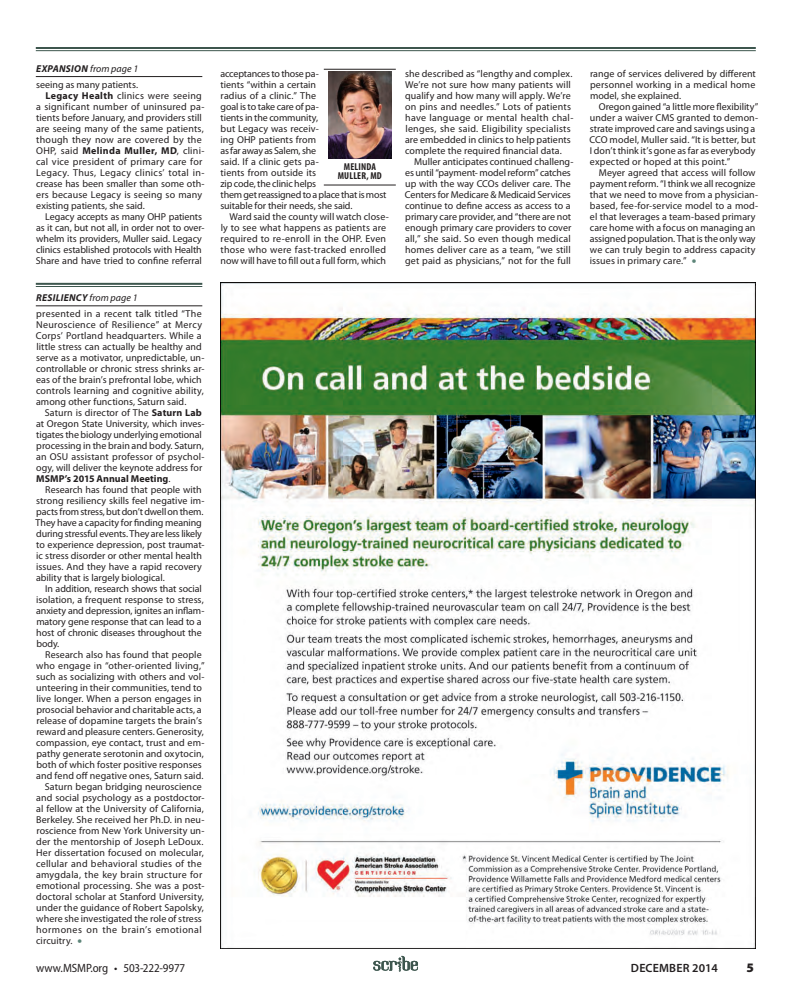
<style>
.page{position:relative;width:792px;height:1008px;background:#fff}
.page>*{position:absolute;margin:0;border:0;box-sizing:border-box;transform-origin:0 0}
.t1{font:900 13px "Myriad Pro";color:#231f20}
.t2{font:semi-condensed 12px "Myriad Pro";letter-spacing:-.01em;color:#231f20}
.t3{font:600 12px "Myriad Pro";letter-spacing:.01em;color:#231f20}
.B1_-_MyriadPro_Reg_1{font:10px/11px "Myriad Pro";letter-spacing:.005em;color:#231f20}
.Cont_From_MyriadPro{font:italic 700 10px "Myriad Pro";letter-spacing:.03em;color:#231f20}
.C1_Headshot_MyriadPr{font:700 condensed 10px/9px "Myriad Pro";letter-spacing:.015em;color:#231f20;text-align:center}
.s1{font-weight:400}
.s2{font-weight:700}
.s3{color:#5d8579}
</style>
<div class="page">
<svg style="left:373px;top:956px;width:45px;height:16px"></svg>
<img style="left:221px;top:283px;width:535px;height:666px">
<hr style="left:36px;top:76px;width:166px;height:1px;background:#231f20">
<img style="left:328px;top:72px;width:63px;height:87px">
<hr style="left:324px;top:185px;width:72px;height:1px;background:#231f20">
<hr style="left:324px;top:69px;width:72px;height:1px;background:#231f20">
<hr style="left:36px;top:47px;width:720px;height:2px;background:#3d564e">
<hr style="left:36px;top:50px;width:720px;height:1px;background:#3d564e">
<hr style="left:36px;top:283px;width:166px;height:2px;background:#3d564e">
<hr style="left:36px;top:286px;width:166px;height:1px;background:#3d564e">
<hr style="left:36px;top:306px;width:166px;height:1px;background:#231f20">
<p class="Cont_From_MyriadPro" style="left:36px;top:62px;width:104px">EXPANSION <span class="s1">from page 1</span></p>
<p class="B1_-_MyriadPro_Reg_1" style="left:36px;top:79px;width:103px">seeing as many patients.</p>
<p class="B1_-_MyriadPro_Reg_1" style="left:36px;top:90px;width:170px;text-indent:9px"><span class="s2">Legacy Health</span> clinics were seeing a significant number of uninsured pa&shy;tients before January, and providers still are seeing many of the same patients, though they now are covered by the OHP, said <span class="s2">Melinda Muller, MD</span>, clini&shy;cal vice president of primary care for Legacy. Thus, Legacy clinics’ total in&shy;crease has been smaller than some oth&shy;ers because Legacy is seeing so many existing patients, she said.</p>
<p class="B1_-_MyriadPro_Reg_1" style="left:36px;top:211px;width:170px;text-indent:9px">Legacy accepts as many OHP patients as it can, but not all, in order not to over&shy;whelm its providers, Muller said. Legacy clinics established protocols with Health Share and have tried to confine referral</p>
<p class="Cont_From_MyriadPro" style="left:36px;top:291px;width:103px">RESILIENCY <span class="s1">from page 1</span></p>
<p class="B1_-_MyriadPro_Reg_1" style="left:36px;top:308px;width:170px">presented in a recent talk titled “The Neuroscience of Resilience” at Mercy Corps’ Portland headquarters. While a little stress can actually be healthy and serve as a motivator, unpredictable, un&shy;controllable or chronic stress shrinks ar&shy;eas of the brain’s prefrontal lobe, which controls learning and cognitive ability, among other functions, Saturn said.</p>
<p class="B1_-_MyriadPro_Reg_1" style="left:36px;top:407px;width:170px;text-indent:9px">Saturn is director of The <span class="s2">Saturn Lab </span>at Oregon State University, which inves&shy;tigates the biology underlying emotional processing in the brain and body. Saturn, an OSU assistant professor of psychol&shy;ogy, will deliver the keynote address for <span class="s2">MSMP’s 2015 Annual Meeting</span>.</p>
<p class="B1_-_MyriadPro_Reg_1" style="left:36px;top:484px;width:170px;text-indent:10px">Research has found that people with strong resiliency skills feel negative im&shy;pacts from stress, but don’t dwell on them.<br>They have a capacity for finding meaning during stressful events. They are less likely to experience depression, post traumat&shy;ic stress disorder or other mental health issues. And they have a rapid recovery ability that is largely biological.</p>
<p class="B1_-_MyriadPro_Reg_1" style="left:36px;top:583px;width:170px;text-indent:9px">In addition, research shows that social isolation, a frequent response to stress, anxiety and depression, ignites an inflam&shy;matory gene response that can lead to a host of chronic diseases throughout the body.</p>
<p class="B1_-_MyriadPro_Reg_1" style="left:36px;top:649px;width:170px;text-indent:9px">Research also has found that people who engage in “other-oriented living,” such as socializing with others and vol&shy;unteering in their communities, tend to live longer. When a person engages in prosocial behavior and charitable acts, a release of dopamine targets the brain’s reward and pleasure centers. Generosity, compassion, eye contact, trust and em&shy;pathy generate serotonin and oxytocin, both of which foster positive responses and fend off negative ones, Saturn said.</p>
<p class="B1_-_MyriadPro_Reg_1" style="left:36px;top:781px;width:170px;text-indent:9px">Saturn began bridging neuroscience and social psychology as a postdoctor&shy;al fellow at the University of California, Berkeley. She received her Ph.D. in neu&shy;roscience from New York University un&shy;der the mentorship of Joseph LeDoux.<br>Her dissertation focused on molecular, cellular and behavioral studies of the amygdala, the key brain structure for emotional processing. She was a post&shy;doctoral scholar at Stanford University, under the guidance of Robert Sapolsky, where she investigated the role of stress hormones on the brain’s emotional circuitry. <span class="s3">•</span></p>
<p class="B1_-_MyriadPro_Reg_1" style="left:220px;top:68px;width:168px">acceptances to those pa-<br>tients “within a certain<br>radius of a clinic.” The<br>goal is to take care of pa-<br>tients in the community,<br>but Legacy was receiv-<br>ing OHP patients from<br>as far away as Salem, she<br>said. If a clinic gets pa-<br>tients from outside its<br>zip code, the clinic helps<br>them get reassigned to a place that is most suitable for their needs, she said.</p>
<p class="B1_-_MyriadPro_Reg_1" style="left:221px;top:211px;width:170px;text-indent:9px">Ward said the county will watch close&shy;ly to see what happens as patients are required to re-enroll in the OHP. Even those who were fast-tracked enrolled now will have to fill out a full form, which</p>
<p class="C1_Headshot_MyriadPr" style="left:338px;top:162px;width:46px">MELINDA<br>MULLER, MD</p>
<p class="B1_-_MyriadPro_Reg_1" style="left:405px;top:68px;width:170px">she described as “lengthy and complex.<br>We’re not sure how many patients will qualify and how many will apply. We’re on pins and needles.” Lots of patients have language or mental health chal&shy;lenges, she said. Eligibility specialists are embedded in clinics to help patients complete the required financial data.</p>
<p class="B1_-_MyriadPro_Reg_1" style="left:405px;top:156px;width:170px;text-indent:9px">Muller anticipates continued challeng&shy;es until “payment- model reform” catches up with the way CCOs deliver care. The Centers for Medicare &amp; Medicaid Services continue to define access as access to a primary care provider, and “there are not enough primary care providers to cover all,” she said. So even though medical homes deliver care as a team, “we still get paid as physicians,” not for the full</p>
<p class="B1_-_MyriadPro_Reg_1" style="left:590px;top:68px;width:167px;text-align:justify">range of services delivered by different personnel working in a medical home model, she explained.</p>
<p class="B1_-_MyriadPro_Reg_1" style="left:590px;top:101px;width:170px;text-indent:9px">Oregon gained “a little more flexibility” under a waiver CMS granted to demon&shy;strate improved care and savings using a CCO model, Muller said. “It is better, but I don’t think it’s gone as far as everybody expected or hoped at this point.”</p>
<p class="B1_-_MyriadPro_Reg_1" style="left:590px;top:167px;width:170px;text-indent:9px">Meyer agreed that access will follow payment reform. “I think we all recognize that we need to move from a physician&shy;based, fee-for-service model to a mod&shy;el that leverages a team-based primary care home with a focus on managing an assigned population. That is the only way we can truly begin to address capacity issues in primary care.” <span class="s3">•</span></p>
<p class="t2" style="left:36px;top:961px;width:151px">www.MSMP.org • 503-222-9977</p>
<p class="t3" style="left:631px;top:960px;width:89px">DECEMBER 2014</p>
<h1 class="t1" style="left:747px;top:959px;width:9px">5</h1>
</div>
